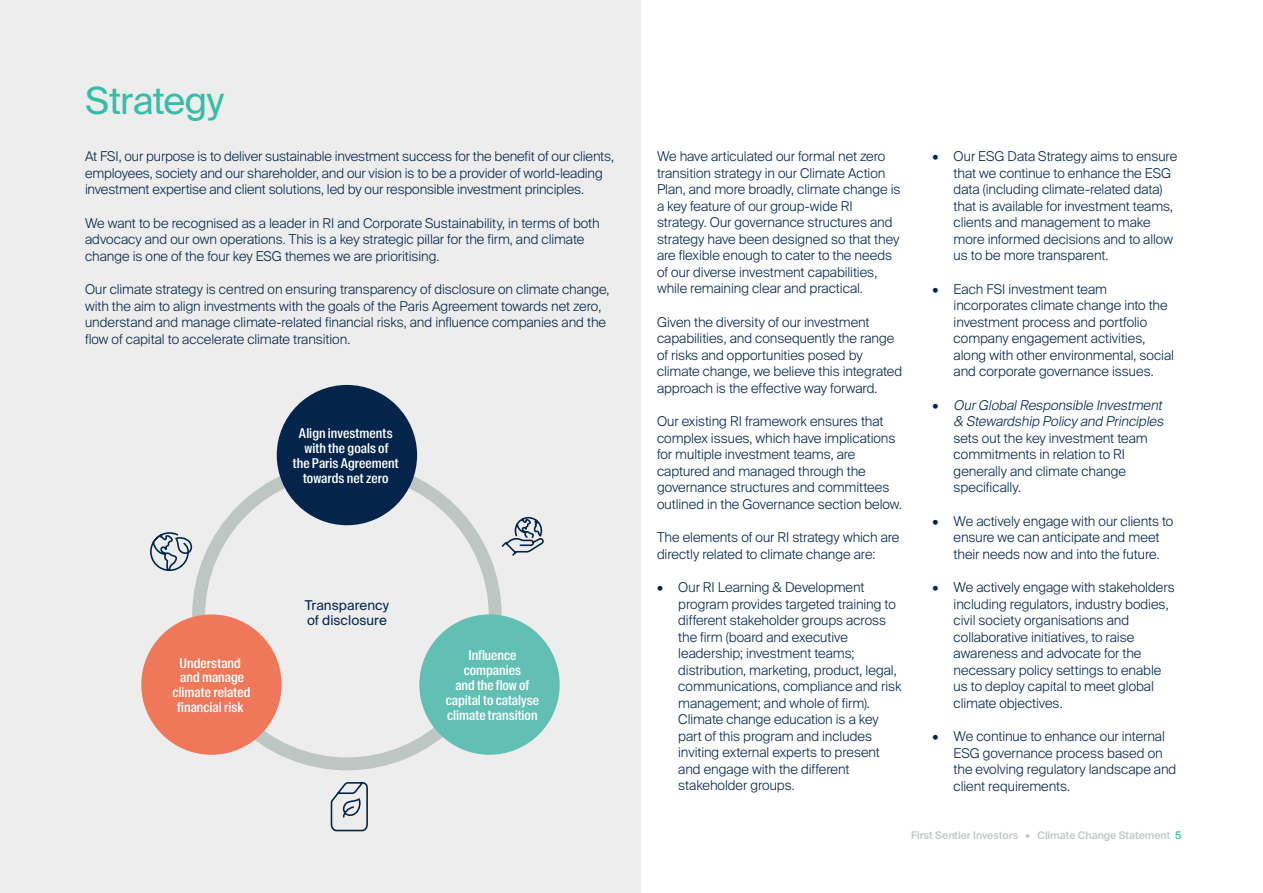
<style>
.page{position:relative;width:1263px;height:893px;background:#fff}
.page>*{position:absolute;margin:0;border:0;box-sizing:border-box;transform-origin:0 0}
.report_headings{font:37.5px "Suisse Intl";letter-spacing:-.025em;color:#34bda7}
.Body_text{font:300 13.5px/16.5px "Suisse Intl";letter-spacing:-.005em;color:#03254c}
.Body_text-2{font:500 13.5px/14.9px "Suisse Intl Cond";color:#fff;text-align:center}
.Body_text-3{font:13.5px/14.9px "Suisse Intl";color:#03254c}
.t1{font:500 10.5px "Suisse Intl";color:#bec6c4}
.s1{font-style:italic}
.s2{color:#34bda7}
</style>
<div class="page">
<div style="left:0;top:0;width:640px;height:893px;background:#ededed"></div>
<div style="left:192px;top:461px;width:310px;height:309px;border:13px solid #bec6c4;border-radius:50%"></div>
<div style="left:277px;top:385px;width:140px;height:140px;background:#03254c;border-radius:50%"></div>
<div style="left:141px;top:614px;width:141px;height:141px;background:#ef785b;border-radius:50%"></div>
<div style="left:419px;top:614px;width:141px;height:141px;background:#61bfb3;border-radius:50%"></div>
<svg style="left:501px;top:516px;width:43px;height:40px"></svg>
<svg style="left:150px;top:532px;width:43px;height:40px"></svg>
<svg style="left:330px;top:782px;width:38px;height:50px"></svg>
<p class="report_headings" style="left:85px;top:79px;width:141px">Strategy</p>
<p class="Body_text" style="left:85px;top:148px;width:530px">At FSI, our purpose is to deliver sustainable investment success for the benefit of our clients, employees, society and our shareholder, and our vision is to be a provider of world-leading investment expertise and client solutions, led by our responsible investment principles.</p>
<p class="Body_text" style="left:85px;top:215px;width:516px">We want to be recognised as a leader in RI and Corporate Sustainability, in terms of both advocacy and our own operations. This is a key strategic pillar for the firm, and climate change is one of the four key ESG themes we are prioritising.</p>
<p class="Body_text" style="left:85px;top:281px;width:526px">Our climate strategy is centred on ensuring transparency of disclosure on climate change, with the aim to align investments with the goals of the Paris Agreement towards net zero, understand and manage climate-related financial risks, and influence companies and the flow of capital to accelerate climate transition.</p>
<p class="Body_text-2" style="left:293px;top:426px;width:107px">Align investments with the goals of<br>the Paris Agreement towards net zero</p>
<p class="Body_text-3" style="left:305px;top:598px;width:86px">Transparency of disclosure</p>
<p class="Body_text-2" style="left:172px;top:655px;width:80px">Understand and manage climate related financial risk</p>
<p class="Body_text-2" style="left:446px;top:648px;width:95px">Influence companies<br>and the flow of capital to catalyse climate transition</p>
<p class="Body_text" style="left:657px;top:148px;width:245px">We have articulated our formal net zero transition strategy in our Climate Action Plan, and more broadly, climate change is a key feature of our group-wide RI strategy. Our governance structures and strategy have been designed so that they are flexible enough to cater to the needs of our diverse investment capabilities, while remaining clear and practical.</p>
<p class="Body_text" style="left:657px;top:314px;width:247px">Given the diversity of our investment capabilities, and consequently the range of risks and opportunities posed by climate change, we believe this integrated approach is the effective way forward.</p>
<p class="Body_text" style="left:657px;top:413px;width:247px">Our existing RI framework ensures that complex issues, which have implications for multiple investment teams, are captured and managed through the governance structures and committees outlined in the Governance section below.</p>
<p class="Body_text" style="left:657px;top:529px;width:244px">The elements of our RI strategy which are directly related to climate change are:</p>
<p class="Body_text" style="left:678px;top:579px;width:225px;text-indent:-21px">• Our RI Learning &amp; Development program provides targeted training to different stakeholder groups across the firm (board and executive leadership; investment teams; distribution, marketing, product, legal, communications, compliance and risk management; and whole of firm).<br>Climate change education is a key part of this program and includes inviting external experts to present and engage with the different stakeholder groups.</p>
<p class="Body_text" style="left:954px;top:148px;width:225px;text-indent:-21px">• Our ESG Data Strategy aims to ensure that we continue to enhance the ESG data (including climate-related data) that is available for investment teams, clients and management to make more informed decisions and to allow us to be more transparent.</p>
<p class="Body_text" style="left:954px;top:281px;width:222px;text-indent:-21px">• Each FSI investment team incorporates climate change into the investment process and portfolio company engagement activities, along with other environmental, social and corporate governance issues.</p>
<p class="Body_text" style="left:954px;top:397px;width:215px;text-indent:-21px">• <span class="s1">OurGlobalResponsibleInvestment &amp; StewardshipPolicyandPrinciples </span>sets out the key investment team commitments in relation to RI generally and climate change specifically.</p>
<p class="Body_text" style="left:932px;top:513px;width:242px;text-align:center">• We actively engage with our clients to ensure we can anticipate and meet<br>their needs now and into the future.</p>
<p class="Body_text" style="left:954px;top:579px;width:223px;text-indent:-21px">• We actively engage with stakeholders including regulators, industry bodies, civil society organisations and collaborative initiatives, to raise awareness and advocate for the necessary policy settings to enable us to deploy capital to meet global climate objectives.</p>
<p class="Body_text" style="left:954px;top:728px;width:224px;text-indent:-21px">• We continue to enhance our internal<br>ESG governance process based on the evolving regulatory landscape and client requirements.</p>
<p class="t1" style="left:911px;top:830px;width:272px">First Sentier Investors • Climate Change Statement <span class="s2">5</span></p>
</div>
